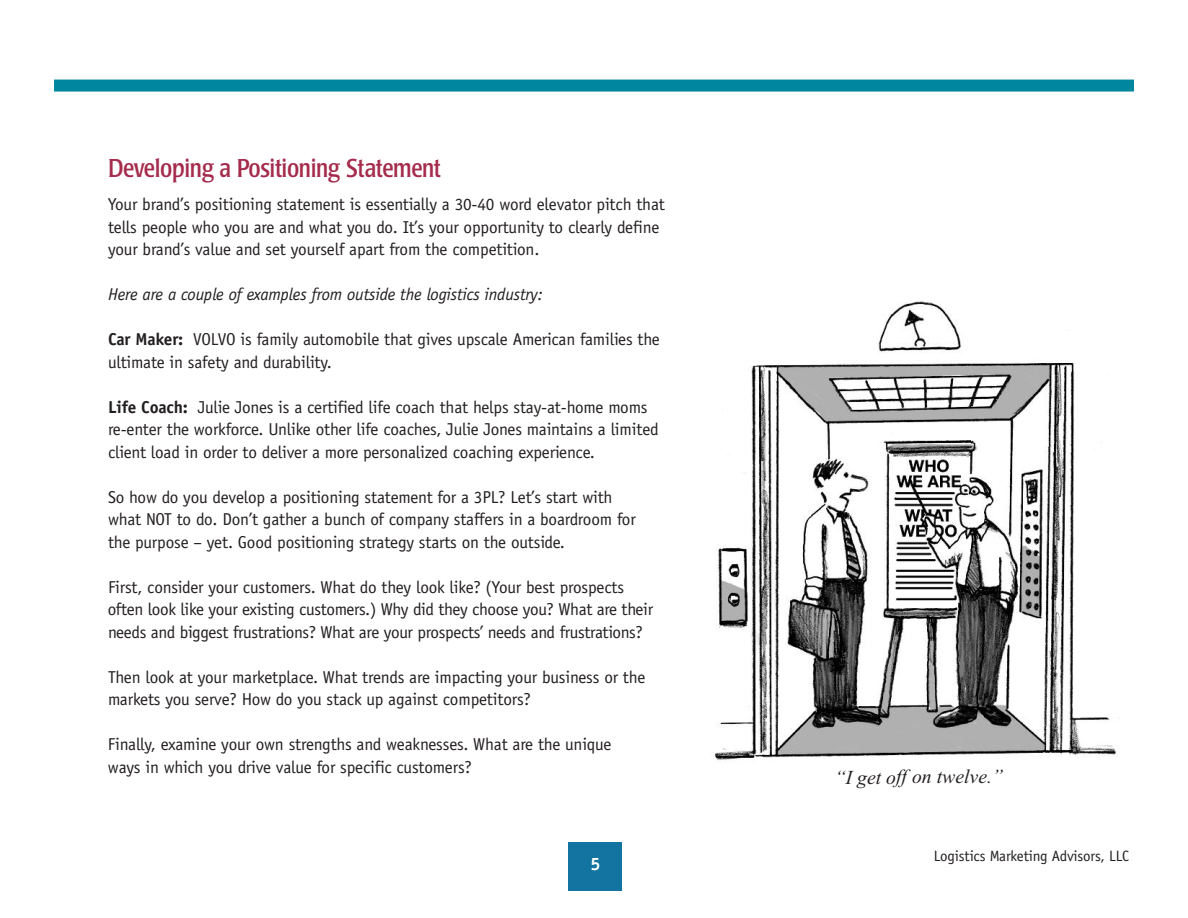
<style>
.page{position:relative;width:1188px;height:918px;background:#fff}
.page>*{position:absolute;margin:0;border:0;box-sizing:border-box;transform-origin:0 0}
.t1{font:condensed 25.5px "Poppl Laudatio";letter-spacing:-.015em;color:#a52b4c}
.t2{font:italic 19.8px "Times New Roman";color:#231f20}
.t3{font:700 18px "Officina Sans";color:#fff}
.t4{font:17.25px/22.5px "Officina Sans";letter-spacing:-.01em;color:#231f20}
.t5{font:italic 17.25px "Officina Sans";letter-spacing:-.01em;color:#231f20}
.t6{font:15px "Officina Sans";letter-spacing:-.01em;color:#231f20}
.s1{font-weight:700}
</style>
<div class="page">
<div style="left:54px;top:80px;width:1080px;height:12px;background:#00879f"></div>
<div style="left:568px;top:843px;width:54px;height:48px;background:#1373a1"></div>
<img style="left:715px;top:301px;width:401px;height:459px">
<h1 class="t1" style="left:108px;top:158px;width:334px">Developing a Positioning Statement</h1>
<p class="t4" style="left:108px;top:194px;width:558px">Your brand’s positioning statement is essentially a 30-40 word elevator pitch that tells people who you are and what you do. It’s your opportunity to clearly define your brand’s value and set yourself apart from the competition.</p>
<p class="t5" style="left:108px;top:288px;width:436px">Here are a couple of examples from outside the logistics industry:</p>
<p class="t4" style="left:108px;top:329px;width:553px"><span class="s1">Car Maker:</span> VOLVO is family automobile that gives upscale American families the ultimate in safety and durability.</p>
<p class="t4" style="left:108px;top:397px;width:552px"><span class="s1">Life Coach:</span> Julie Jones is a certified life coach that helps stay-at-home moms re-enter the workforce. Unlike other life coaches, Julie Jones maintains a limited client load in order to deliver a more personalized coaching experience.</p>
<p class="t4" style="left:108px;top:487px;width:529px">So how do you develop a positioning statement for a 3PL? Let’s start with what NOT to do. Don’t gather a bunch of company staffers in a boardroom for the purpose – yet. Good positioning strategy starts on the outside.</p>
<p class="t4" style="left:108px;top:577px;width:547px">First, consider your customers. What do they look like? (Your best prospects often look like your existing customers.) Why did they choose you? What are their needs and biggest frustrations? What are your prospects’ needs and frustrations?</p>
<p class="t4" style="left:108px;top:667px;width:539px">Then look at your marketplace. What trends are impacting your business or the markets you serve? How do you stack up against competitors?</p>
<p class="t4" style="left:108px;top:734px;width:505px">Finally, examine your own strengths and weaknesses. What are the unique ways in which you drive value for specific customers?</p>
<p class="t2" style="left:835px;top:765px;width:170px">“I get off on twelve.”</p>
<p class="t3" style="left:590px;top:857px;width:12px">5</p>
<p class="t6" style="left:934px;top:851px;width:197px">Logistics Marketing Advisors, LLC</p>
</div>
